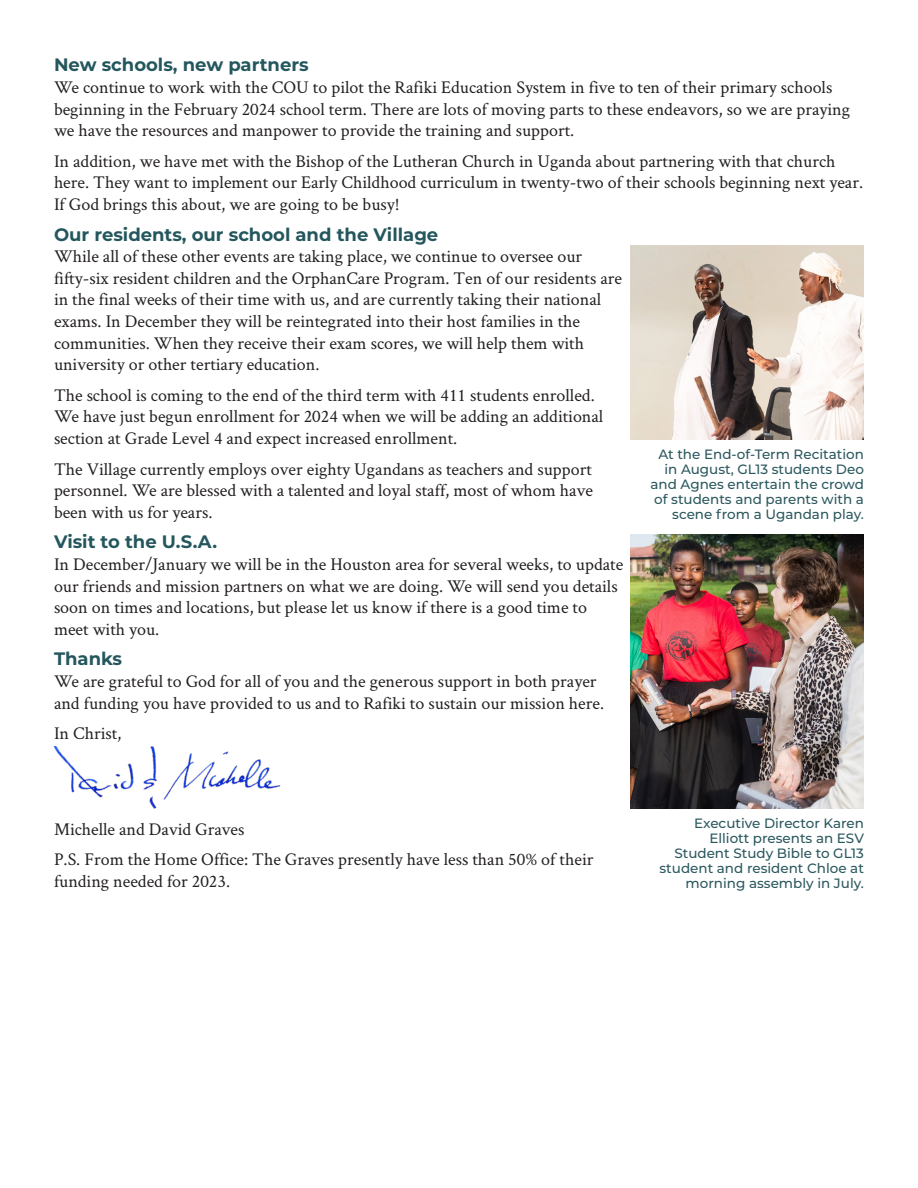
<style>
.page{position:relative;width:918px;height:1188px;background:#fff}
.page>*{position:absolute;margin:0;border:0;box-sizing:border-box;transform-origin:0 0}
.Body_copy{font:18px/21.6px "Crimson Text";color:#231f20}
.subhead{font:700 18px "Montserrat";color:#24575d}
.Photo_Caption{font:500 13.5px/15px "Montserrat";color:#2b585e;text-align:right}
</style>
<div class="page">
<img style="left:53px;top:746px;width:228px;height:63px">
<img style="left:631px;top:245px;width:233px;height:194px">
<img style="left:631px;top:535px;width:233px;height:274px">
<p class="subhead" style="left:54px;top:52px;width:256px">New schools, new partners</p>
<p class="Body_copy" style="left:54px;top:76px;width:798px">We continue to work with the COU to pilot the Rafiki Education System in five to ten of their primary schools beginning in the February 2024 school term. There are lots of moving parts to these endeavors, so we are praying we have the resources and manpower to provide the training and support.</p>
<p class="Body_copy" style="left:54px;top:150px;width:811px">In addition, we have met with the Bishop of the Lutheran Church in Uganda about partnering with that church here. They want to implement our Early Childhood curriculum in twenty-two of their schools beginning next year.<br>If God brings this about, we are going to be busy!</p>
<p class="subhead" style="left:54px;top:221px;width:386px">Our residents, our school and the Village</p>
<p class="Body_copy" style="left:54px;top:245px;width:570px">While all of these other events are taking place, we continue to oversee our fifty-six resident children and the OrphanCare Program. Ten of our residents are in the final weeks of their time with us, and are currently taking their national exams. In December they will be reintegrated into their host families in the communities. When they receive their exam scores, we will help them with university or other tertiary education.</p>
<p class="Body_copy" style="left:54px;top:384px;width:551px">The school is coming to the end of the third term with 411 students enrolled.<br>We have just begun enrollment for 2024 when we will be adding an additional section at Grade Level 4 and expect increased enrollment.</p>
<p class="Body_copy" style="left:54px;top:457px;width:540px;text-align:justify">The Village currently employs over eighty Ugandans as teachers and support personnel. We are blessed with a talented and loyal staff, most of whom have been with us for years.</p>
<p class="subhead" style="left:54px;top:529px;width:165px">Visit to the U.S.A.</p>
<p class="Body_copy" style="left:54px;top:553px;width:571px">In December/January we will be in the Houston area for several weeks, to update our friends and mission partners on what we are doing. We will send you details soon on times and locations, but please let us know if there is a good time to meet with you.</p>
<p class="subhead" style="left:54px;top:646px;width:70px">Thanks</p>
<p class="Body_copy" style="left:54px;top:670px;width:552px">We are grateful to God for all of you and the generous support in both prayer and funding you have provided to us and to Rafiki to sustain our mission here.</p>
<p class="Body_copy" style="left:54px;top:722px;width:69px">In Christ,</p>
<p class="Photo_Caption" style="left:650px;top:446px;width:215px">At the End-of-Term Recitation in August, GL13 students Deo and Agnes entertain the crowd of students and parents with a scene from a Ugandan play.</p>
<p class="Body_copy" style="left:54px;top:817px;width:192px">Michelle and David Graves</p>
<p class="Body_copy" style="left:54px;top:848px;width:541px">P.S. From the Home Office: The Graves presently have less than 50% of their funding needed for 2023.</p>
<p class="Photo_Caption" style="left:660px;top:815px;width:206px">Executive Director Karen<br>Elliott presents an ESV<br>Student Study Bible to GL13 student and resident Chloe at morning assembly in July.</p>
</div>
